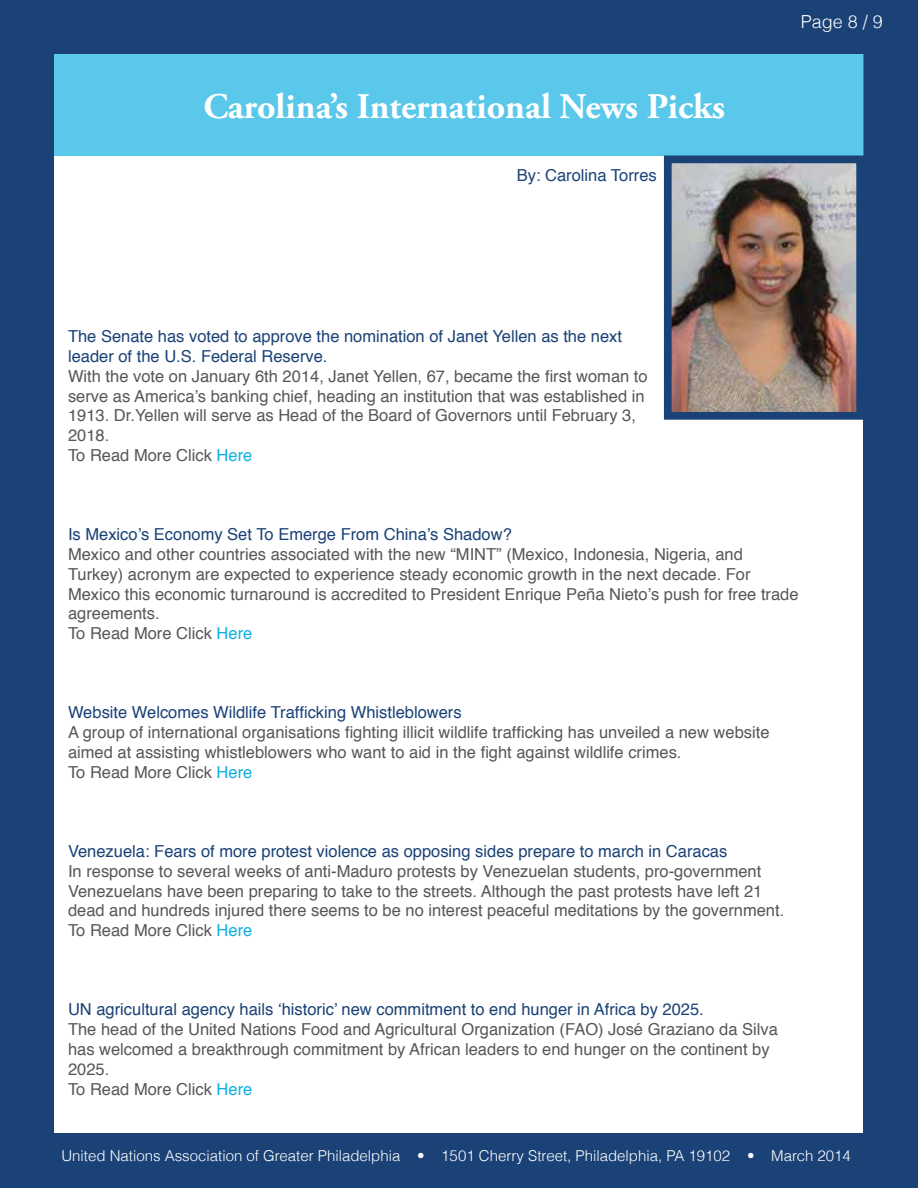
<style>
.page{position:relative;width:918px;height:1188px;background:#1a4276}
.page>*{position:absolute;margin:0;border:0;box-sizing:border-box;transform-origin:0 0}
.t1{font:700 36px "Adobe Garamond Pro";color:#fff}
.t2{font:300 18px "Helvetica";color:#fff}
.t3{font:16.5px/19.8px "Helvetica";color:#565757}
.t4{font:16.5px/19.8px "Helvetica";color:#1a4276}
.t5{font:300 15px "Helvetica";color:#fff}
.s1{color:#0fb0e1}
</style>
<div class="page">
<div style="left:55px;top:55px;width:808px;height:1078px;background:#fff"></div>
<div style="left:54px;top:54px;width:810px;height:102px;background:#5ac8ea"></div>
<img style="left:673px;top:165px;width:182px;height:246px">
<div style="left:664px;top:156px;width:200px;height:264px;border:8px solid #1a4276"></div>
<h1 class="t1" style="left:204px;top:85px;width:523px">Carolina’s International News Picks</h1>
<p class="t4" style="left:517px;top:166px;width:142px">By: Carolina Torres</p>
<p class="t4" style="left:68px;top:327px;width:556px">The Senate has voted to approve the nomination of Janet Yellen as the next leader of the U.S. Federal Reserve.</p>
<p class="t3" style="left:68px;top:367px;width:581px">With the vote on January 6th 2014, Janet Yellen, 67, became the first woman to serve as America’s banking chief, heading an institution that was established in 1913. Dr.Yellen will serve as Head of the Board of Governors until February 3, 2018.<br>To Read More Click <span class="s1">Here</span></p>
<p class="t2" style="left:801px;top:7px;width:84px">Page 8 / 9</p>
<p class="t4" style="left:68px;top:525px;width:445px">Is Mexico’s Economy Set To Emerge From China’s Shadow?</p>
<p class="t3" style="left:68px;top:545px;width:732px">Mexico and other countries associated with the new “MINT” (Mexico, Indonesia, Nigeria, and Turkey) acronym are expected to experience steady economic growth in the next decade. For Mexico this economic turnaround is accredited to President Enrique Peña Nieto’s push for free trade agreements.<br>To Read More Click <span class="s1">Here</span></p>
<p class="t4" style="left:68px;top:703px;width:395px">Website Welcomes Wildlife Trafficking Whistleblowers</p>
<p class="t3" style="left:68px;top:723px;width:703px">A group of international organisations fighting illicit wildlife trafficking has unveiled a new website aimed at assisting whistleblowers who want to aid in the fight against wildlife crimes.<br>To Read More Click <span class="s1">Here</span></p>
<p class="t4" style="left:68px;top:842px;width:661px">Venezuela: Fears of more protest violence as opposing sides prepare to march in Caracas</p>
<p class="t3" style="left:68px;top:862px;width:718px">In response to several weeks of anti-Maduro protests by Venezuelan students, pro-government Venezuelans have been preparing to take to the streets. Although the past protests have left 21 dead and hundreds injured there seems to be no interest peaceful meditations by the government.<br>To Read More Click <span class="s1">Here</span></p>
<p class="t4" style="left:68px;top:1000px;width:637px">UN agricultural agency hails ‘historic’ new commitment to end hunger in Africa by 2025.</p>
<p class="t3" style="left:68px;top:1020px;width:711px">The head of the United Nations Food and Agricultural Organization (FAO) José Graziano da Silva has welcomed a breakthrough commitment by African leaders to end hunger on the continent by 2025.<br>To Read More Click <span class="s1">Here</span></p>
<p class="t5" style="left:61px;top:1144px;width:791px">United Nations Association of Greater Philadelphia • 1501 Cherry Street, Philadelphia, PA 19102 • March 2014</p>
</div>
